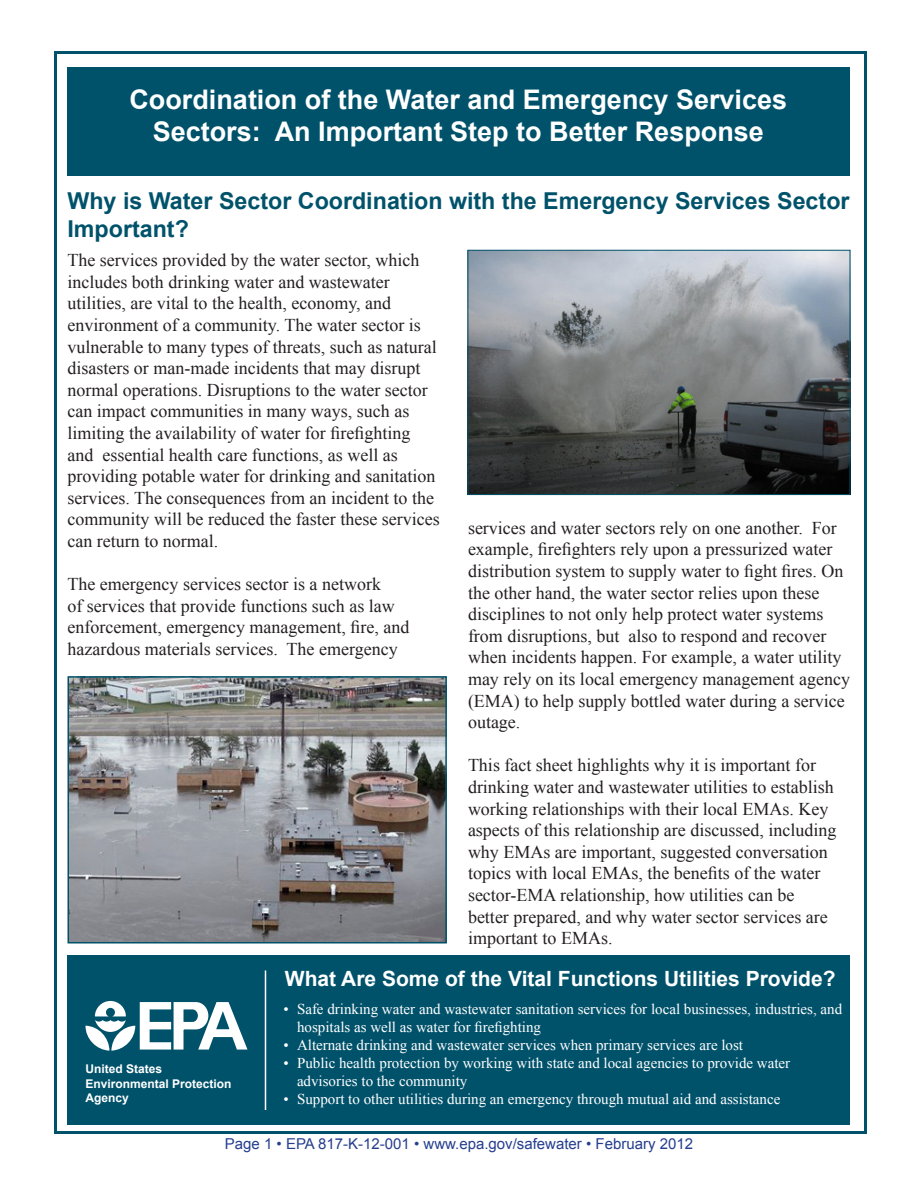
<style>
.page{position:relative;width:918px;height:1188px;background:#fff}
.page>*{position:absolute;margin:0;border:0;box-sizing:border-box;transform-origin:0 0}
.t1{font:700 27px/32.4px "Arial";color:#fff;text-align:center}
.t2{font:700 23.25px/27.9px "Arial";color:#00526b}
.t3{font:700 21px "Arial";color:#fff}
.t4{font:18px/21.6px "Times New Roman";color:#231f20}
.t5{font:15px/18px "Times New Roman";color:#fff}
.t6{font:15px "Arial";color:#253f8e}
.t7{font:700 12px/14.4px "Arial";color:#fff}
</style>
<div class="page">
<div style="left:68px;top:67px;width:782px;height:109px;background:#00526b"></div>
<img style="left:469px;top:252px;width:380px;height:241px">
<div style="left:467px;top:250px;width:384px;height:245px;border:1px solid #00526b"></div>
<div style="left:68px;top:955px;width:782px;height:170px;background:#00526b"></div>
<svg style="left:86px;top:1001px;width:161px;height:50px"></svg>
<img style="left:71px;top:679px;width:373px;height:262px">
<div style="left:68px;top:676px;width:379px;height:268px;border:2px solid #00526b"></div>
<hr style="left:265px;top:970px;width:1px;height:140px;background:#fff">
<p class="t1" style="left:129px;top:84px;width:659px">Coordination of the Water and Emergency Services<br>Sectors: An Important Step to Better Response</p>
<h1 class="t2" style="left:68px;top:187px;width:784px">Why is Water Sector Coordination with the Emergency Services Sector<br>Important?</h1>
<p class="t4" style="left:68px;top:249px;width:374px">The services provided by the water sector, which includes both drinking water and wastewater utilities, are vital to the health, economy, and environment of a community. The water sector is vulnerable to many types of threats, such as natural disasters or man-made incidents that may disrupt normal operations. Disruptions to the water sector can impact communities in many ways, such as limiting the availability of water for firefighting and essential health care functions, as well as providing potable water for drinking and sanitation services. The consequences from an incident to the community will be reduced the faster these services can return to normal.</p>
<p class="t4" style="left:68px;top:573px;width:344px">The emergency services sector is a network<br>of services that provide functions such as law enforcement, emergency management, fire, and hazardous materials services. The emergency</p>
<p class="t4" style="left:468px;top:517px;width:384px">services and water sectors rely on one another. For example, firefighters rely upon a pressurized water distribution system to supply water to fight fires. On the other hand, the water sector relies upon these disciplines to not only help protect water systems from disruptions, but also to respond and recover when incidents happen. For example, a water utility may rely on its local emergency management agency (EMA) to help supply bottled water during a service outage.</p>
<p class="t4" style="left:468px;top:754px;width:370px">This fact sheet highlights why it is important for drinking water and wastewater utilities to establish working relationships with their local EMAs. Key aspects of this relationship are discussed, including why EMAs are important, suggested conversation topics with local EMAs, the benefits of the water sector-EMA relationship, how utilities can be better prepared, and why water sector services are important to EMAs.</p>
<p class="t7" style="left:86px;top:1062px;width:148px">United States<br>Environmental Protection<br>Agency</p>
<h2 class="t3" style="left:285px;top:964px;width:552px">What Are Some of the Vital Functions Utilities Provide?</h2>
<p class="t5" style="left:297px;top:1000px;width:547px">Safe drinking water and wastewater sanitation services for local businesses, industries, and hospitals as well as water for firefighting</p>
<p class="t5" style="left:297px;top:1036px;width:448px">Alternate drinking and wastewater services when primary services are lost</p>
<p class="t5" style="left:297px;top:1054px;width:495px">Public health protection by working with state and local agencies to provide water advisories to the community</p>
<p class="t5" style="left:297px;top:1090px;width:485px">Support to other utilities during an emergency through mutual aid and assistance</p>
<p class="t5" style="left:284px;top:1000px;width:7px">•</p>
<p class="t5" style="left:284px;top:1036px;width:7px">• •</p>
<p class="t5" style="left:284px;top:1090px;width:7px">•</p>
<p class="t6" style="left:225px;top:1134px;width:470px">Page 1 • EPA 817-K-12-001 • www.epa.gov/safewater • February 2012</p>
</div>
